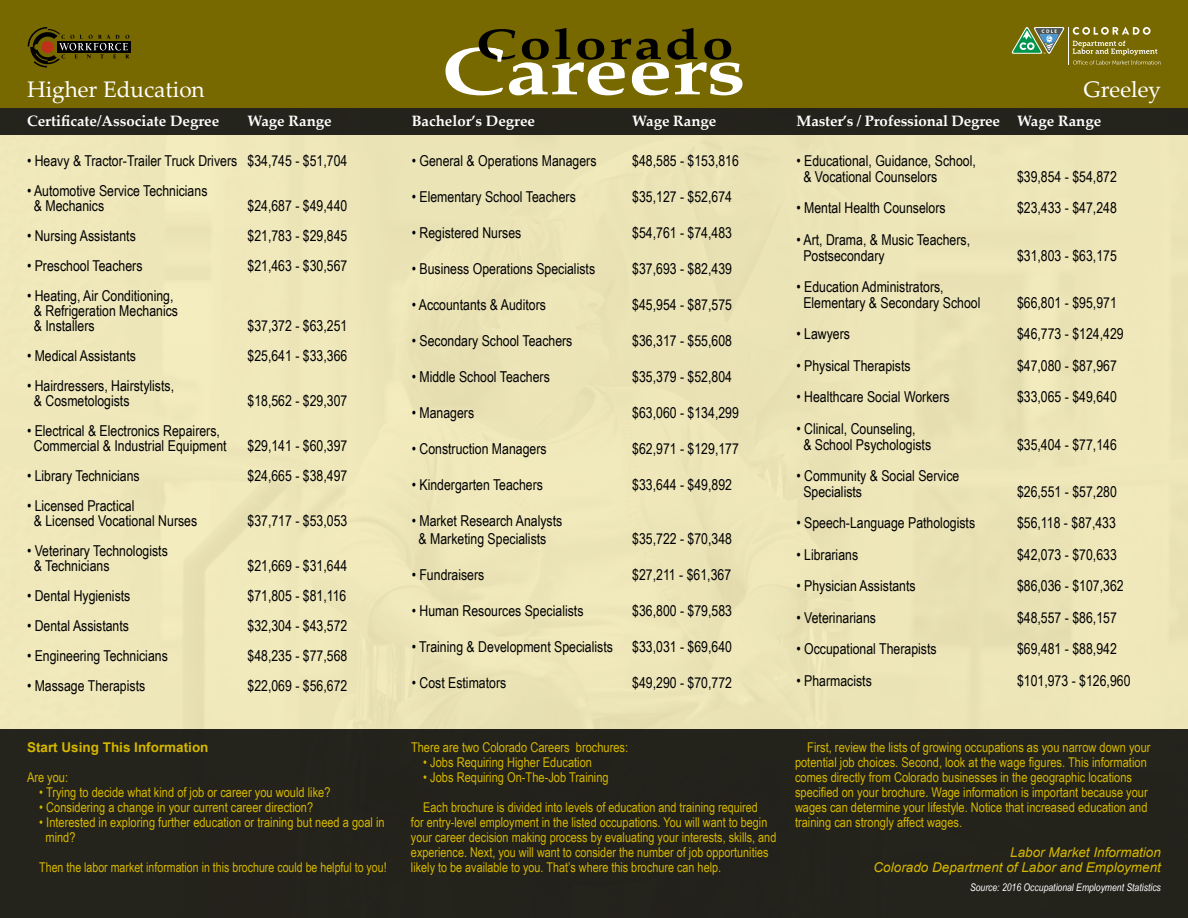
<style>
.page{position:relative;width:1188px;height:918px;background:#ede6b9}
.page>*{position:absolute;margin:0;border:0;box-sizing:border-box;transform-origin:0 0}
.t1{font:22.5px "Palatino Linotype";color:#fff}
.t2{font:15px/15px "Arial Narrow";color:#000}
.t3{font:700 15px "Palatino Linotype";color:#fff}
.t4{font:13.5px/15px "Arial Narrow";color:#d5b700}
.t5{font:13.5px "Arial Narrow";color:#d5b700;scale:.96 1}
.t6{font:italic 13.5px/15px "Arial";color:#d5b700;text-align:right}
.t7{font:700 13.5px "Arial";color:#d5b700}
.t8{font:italic 10.5px "Arial Narrow";color:#fff}
</style>
<div class="page">
<div style="left:0;top:0;width:1188px;height:108px;background:#776800"></div>
<div style="left:0;top:108px;width:1188px;height:27px;background:#24221c"></div>
<div style="left:57px;top:41px;width:73px;height:11px;background:#000"></div>
<svg style="left:28px;top:27px;width:101px;height:41px"></svg>
<svg style="left:446px;top:28px;width:296px;height:67px"></svg>
<div style="left:0;top:729px;width:1188px;height:189px;background:#23221b"></div>
<svg style="left:1073px;top:27px;width:78px;height:8px"></svg>
<svg style="left:1073px;top:41px;width:88px;height:24px"></svg>
<hr style="left:1068px;top:27px;width:1px;height:37px;background:#fff">
<svg style="left:1012px;top:27px;width:53px;height:27px"></svg>
<h1 class="t1" style="left:27px;top:74px;width:179px">Higher Education</h1>
<p class="t3" style="left:27px;top:110px;width:194px">Certificate/Associate Degree</p>
<p class="t3" style="left:248px;top:110px;width:86px">Wage Range</p>
<p class="t3" style="left:412px;top:110px;width:125px">Bachelor’s Degree</p>
<p class="t3" style="left:632px;top:110px;width:86px">Wage Range</p>
<p class="t3" style="left:796px;top:110px;width:306px">Master’s / Professional Degree Wage Range</p>
<h1 class="t1" style="left:1084px;top:74px;width:79px">Greeley</h1>
<p class="t2" style="left:27px;top:153px;width:322px">• Heavy &amp; Tractor-Trailer Truck Drivers $34,745 - $51,704</p>
<p class="t2" style="left:34px;top:183px;width:175px;text-indent:-7px">• Automotive Service Technicians &amp; Mechanics</p>
<p class="t2" style="left:248px;top:198px;width:101px">$24,687 - $49,440</p>
<p class="t2" style="left:27px;top:228px;width:110px">• Nursing Assistants</p>
<p class="t2" style="left:248px;top:228px;width:101px">$21,783 - $29,845</p>
<p class="t2" style="left:27px;top:258px;width:117px">• Preschool Teachers</p>
<p class="t2" style="left:248px;top:258px;width:101px">$21,463 - $30,567</p>
<p class="t2" style="left:34px;top:288px;width:146px;text-indent:-7px">• Heating, Air Conditioning, &amp; Refrigeration Mechanics &amp; Installers</p>
<p class="t2" style="left:248px;top:318px;width:101px">$37,372 - $63,251</p>
<p class="t2" style="left:27px;top:348px;width:110px">• Medical Assistants</p>
<p class="t2" style="left:248px;top:348px;width:101px">$25,641 - $33,366</p>
<p class="t2" style="left:34px;top:378px;width:142px;text-indent:-7px">• Hairdressers, Hairstylists, &amp; Cosmetologists</p>
<p class="t2" style="left:248px;top:393px;width:101px">$18,562 - $29,307</p>
<p class="t2" style="left:27px;top:423px;width:201px;text-align:center">• Electrical &amp; Electronics Repairers,<br>Commercial &amp; Industrial Equipment</p>
<p class="t2" style="left:248px;top:438px;width:101px">$29,141 - $60,397</p>
<p class="t2" style="left:27px;top:468px;width:114px">• Library Technicians</p>
<p class="t2" style="left:248px;top:468px;width:101px">$24,665 - $38,497</p>
<p class="t2" style="left:34px;top:498px;width:165px;text-indent:-7px">• Licensed Practical<br>&amp; Licensed Vocational Nurses</p>
<p class="t2" style="left:248px;top:513px;width:101px">$37,717 - $53,053</p>
<p class="t2" style="left:34px;top:543px;width:135px;text-indent:-7px">• Veterinary Technologists &amp; Technicians</p>
<p class="t2" style="left:248px;top:558px;width:101px">$21,669 - $31,644</p>
<p class="t2" style="left:27px;top:588px;width:105px">• Dental Hygienists</p>
<p class="t2" style="left:248px;top:588px;width:100px">$71,805 - $81,116</p>
<p class="t2" style="left:27px;top:618px;width:104px">• Dental Assistants</p>
<p class="t2" style="left:248px;top:618px;width:101px">$32,304 - $43,572</p>
<p class="t2" style="left:27px;top:648px;width:142px">• Engineering Technicians</p>
<p class="t2" style="left:248px;top:648px;width:101px">$48,235 - $77,568</p>
<p class="t2" style="left:27px;top:678px;width:120px">• Massage Therapists</p>
<p class="t2" style="left:248px;top:678px;width:101px">$22,069 - $56,672</p>
<p class="t7" style="left:27px;top:739px;width:183px">Start Using This Information</p>
<p class="t4" style="left:27px;top:770px;width:43px">Are you:</p>
<p class="t4" style="left:39px;top:785px;width:293px">• Trying to decide what kind of job or career you would like?</p>
<p class="t4" style="left:39px;top:800px;width:275px">• Considering a change in your current career direction?</p>
<p class="t4" style="left:45px;top:815px;width:341px;text-indent:-6px">• Interested in exploring further education or training but need a goal in mind?</p>
<p class="t5" style="left:39px;top:858px;width:363px">Then the labor market information in this brochure could be helpful to you!</p>
<p class="t2" style="left:412px;top:153px;width:186px">• General &amp; Operations Managers</p>
<p class="t2" style="left:632px;top:153px;width:108px">$48,585 - $153,816</p>
<p class="t2" style="left:412px;top:189px;width:166px">• Elementary School Teachers</p>
<p class="t2" style="left:632px;top:189px;width:101px">$35,127 - $52,674</p>
<p class="t2" style="left:412px;top:225px;width:111px">• Registered Nurses</p>
<p class="t2" style="left:632px;top:225px;width:101px">$54,761 - $74,483</p>
<p class="t2" style="left:412px;top:261px;width:185px">• Business Operations Specialists</p>
<p class="t2" style="left:632px;top:261px;width:101px">$37,693 - $82,439</p>
<p class="t2" style="left:412px;top:297px;width:136px">• Accountants &amp; Auditors</p>
<p class="t2" style="left:632px;top:297px;width:101px">$45,954 - $87,575</p>
<p class="t2" style="left:412px;top:333px;width:162px">• Secondary School Teachers</p>
<p class="t2" style="left:632px;top:333px;width:101px">$36,317 - $55,608</p>
<p class="t2" style="left:412px;top:369px;width:140px">• Middle School Teachers</p>
<p class="t2" style="left:632px;top:369px;width:101px">$35,379 - $52,804</p>
<p class="t2" style="left:412px;top:405px;width:64px">• Managers</p>
<p class="t2" style="left:632px;top:405px;width:108px">$63,060 - $134,299</p>
<p class="t2" style="left:412px;top:441px;width:136px">• Construction Managers</p>
<p class="t2" style="left:632px;top:441px;width:108px">$62,971 - $129,177</p>
<p class="t2" style="left:412px;top:477px;width:133px">• Kindergarten Teachers</p>
<p class="t2" style="left:632px;top:477px;width:101px">$33,644 - $49,892</p>
<p class="t2" style="left:419px;top:511px;width:145px;line-height:18px;text-indent:-7px">• Market Research Analysts &amp; Marketing Specialists</p>
<p class="t2" style="left:632px;top:531px;width:101px">$35,722 - $70,348</p>
<p class="t2" style="left:412px;top:567px;width:74px">• Fundraisers</p>
<p class="t2" style="left:632px;top:567px;width:100px">$27,211 - $61,367</p>
<p class="t2" style="left:412px;top:603px;width:173px">• Human Resources Specialists</p>
<p class="t2" style="left:632px;top:603px;width:101px">$36,800 - $79,583</p>
<p class="t2" style="left:412px;top:639px;width:203px">• Training &amp; Development Specialists</p>
<p class="t2" style="left:632px;top:639px;width:101px">$33,031 - $69,640</p>
<p class="t2" style="left:412px;top:675px;width:96px">• Cost Estimators</p>
<p class="t2" style="left:632px;top:675px;width:101px">$49,290 - $70,772</p>
<p class="t2" style="left:803px;top:152px;width:174px;line-height:15.8px;text-indent:-7px">• Educational, Guidance, School, &amp; Vocational Counselors</p>
<p class="t2" style="left:1017px;top:169px;width:101px">$39,854 - $54,872</p>
<p class="t2" style="left:796px;top:200px;width:151px">• Mental Health Counselors</p>
<p class="t2" style="left:1017px;top:200px;width:101px">$23,433 - $47,248</p>
<p class="t2" style="left:803px;top:231px;width:168px;line-height:15.8px;text-indent:-7px">• Art, Drama, &amp; Music Teachers,<br>Postsecondary</p>
<p class="t2" style="left:1017px;top:247px;width:101px">$31,803 - $63,175</p>
<p class="t2" style="left:803px;top:278px;width:179px;line-height:15.8px;text-indent:-7px">• Education Administrators,<br>Elementary &amp; Secondary School</p>
<p class="t2" style="left:1017px;top:295px;width:101px">$66,801 - $95,971</p>
<p class="t2" style="left:796px;top:326px;width:55px">• Lawyers</p>
<p class="t2" style="left:1017px;top:326px;width:108px">$46,773 - $124,429</p>
<p class="t2" style="left:796px;top:358px;width:116px">• Physical Therapists</p>
<p class="t2" style="left:1017px;top:358px;width:101px">$47,080 - $87,967</p>
<p class="t2" style="left:796px;top:389px;width:155px">• Healthcare Social Workers</p>
<p class="t2" style="left:1017px;top:389px;width:101px">$33,065 - $49,640</p>
<p class="t2" style="left:803px;top:420px;width:129px;line-height:15.8px;text-indent:-7px">• Clinical, Counseling,<br>&amp; School Psychologists</p>
<p class="t2" style="left:1017px;top:436px;width:101px">$35,404 - $77,146</p>
<p class="t2" style="left:803px;top:467px;width:158px;line-height:15.8px;text-indent:-7px">• Community &amp; Social Service<br>Specialists</p>
<p class="t2" style="left:1017px;top:484px;width:101px">$26,551 - $57,280</p>
<p class="t2" style="left:796px;top:515px;width:180px">• Speech-Language Pathologists</p>
<p class="t2" style="left:1017px;top:515px;width:100px">$56,118 - $87,433</p>
<p class="t2" style="left:796px;top:547px;width:63px">• Librarians</p>
<p class="t2" style="left:1017px;top:547px;width:101px">$42,073 - $70,633</p>
<p class="t2" style="left:796px;top:578px;width:121px">• Physician Assistants</p>
<p class="t2" style="left:1017px;top:578px;width:108px">$86,036 - $107,362</p>
<p class="t2" style="left:796px;top:610px;width:81px">• Veterinarians</p>
<p class="t2" style="left:1017px;top:610px;width:101px">$48,557 - $86,157</p>
<p class="t2" style="left:796px;top:641px;width:142px">• Occupational Therapists</p>
<p class="t2" style="left:1017px;top:641px;width:101px">$69,481 - $88,942</p>
<p class="t2" style="left:796px;top:673px;width:77px">• Pharmacists</p>
<p class="t2" style="left:1017px;top:673px;width:115px">$101,973 - $126,960</p>
<p class="t4" style="left:411px;top:740px;width:219px">There are two Colorado Careers brochures:</p>
<p class="t4" style="left:423px;top:755px;width:170px">• Jobs Requiring Higher Education</p>
<p class="t4" style="left:423px;top:770px;width:187px">• Jobs Requiring On-The-Job Training</p>
<p class="t4" style="left:411px;top:800px;width:367px;text-indent:12px">Each brochure is divided into levels of education and training required<br>for entry-level employment in the listed occupations. You will want to begin your career decision making process by evaluating your interests, skills, and experience. Next, you will want to consider the number of job opportunities likely to be available to you. That’s where this brochure can help.</p>
<p class="t4" style="left:795px;top:740px;width:357px;text-indent:12px">First, review the lists of growing occupations as you narrow down your potential job choices. Second, look at the wage figures. This information comes directly from Colorado businesses in the geographic locations specified on your brochure. Wage information is important because your wages can determine your lifestyle. Notice that increased education and training can strongly affect wages.</p>
<p class="t6" style="left:874px;top:845px;width:289px">Labor Market Information<br>Colorado Department of Labor and Employment</p>
<p class="t8" style="left:970px;top:880px;width:192px">Source: 2016 Occupational Employment Statistics</p>
</div>
